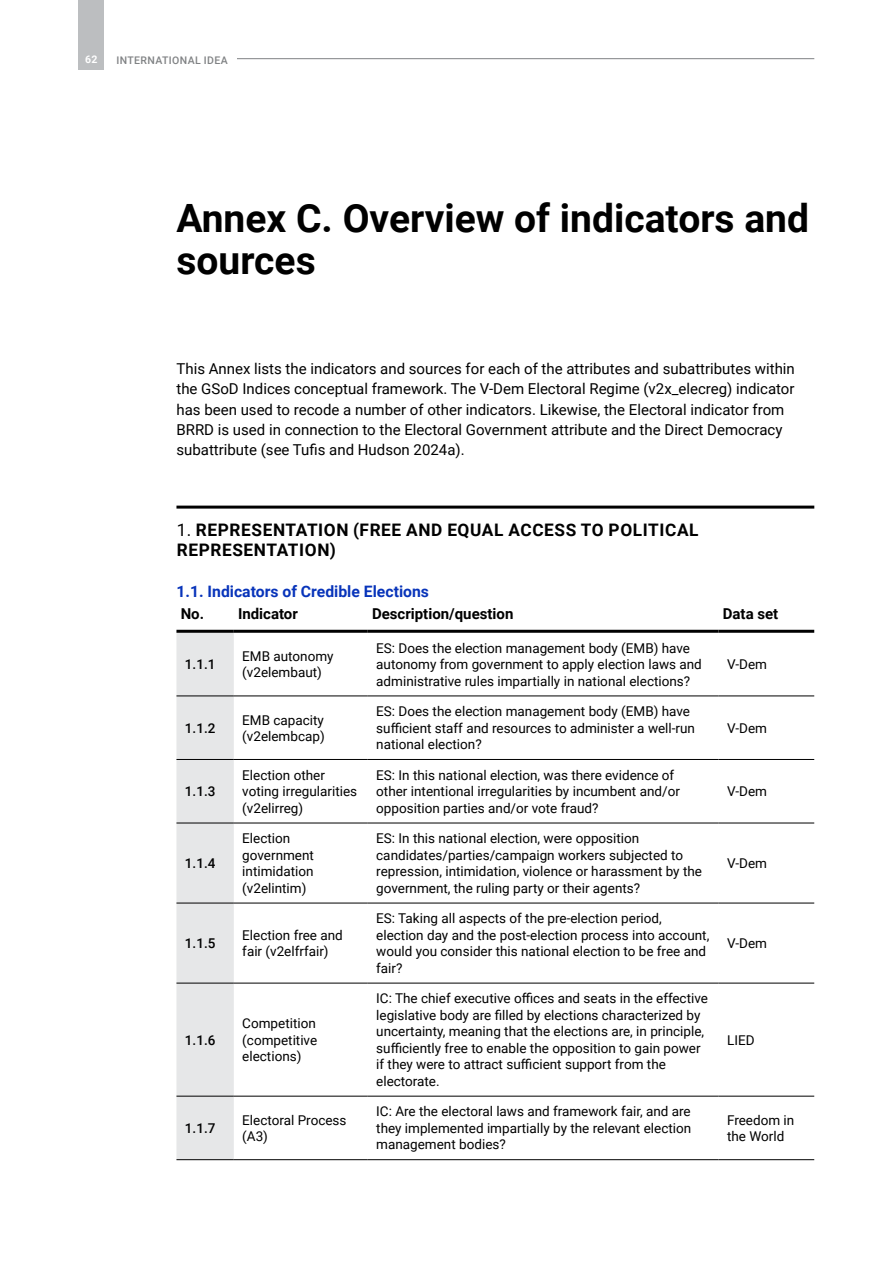
<style>
.page{position:relative;width:893px;height:1263px;background:#fff}
.page>*{position:absolute;margin:0;border:0;box-sizing:border-box;transform-origin:0 0}
.Heading_Annex{font:700 39px/42px "Roboto";color:#000}
.Heading_2_with_numbering{font:700 17.25px/20.2px "Roboto";letter-spacing:.035em;color:#000}
.Heading_3{font:700 15.75px "Roboto";color:#0834ba}
.Body{font:15px/20.2px "Roboto";color:#000}
.Table_heading{font:700 15px "Roboto";color:#000}
.Table_body{font:13.5px/16.5px "Roboto";color:#000}
.Table_left_heading{font:500 13.5px "Roboto";color:#000}
.t1{font:500 10.5px "Roboto";letter-spacing:.035em;color:#808284}
.t2{font:700 10.5px "Roboto";color:#fff}
.s1{font-weight:400}
</style>
<div class="page">
<hr style="left:176px;top:506px;width:638px;height:3px;background:#000">
<div style="left:176px;top:633px;width:58px;height:526px;background:#e6e7e8"></div>
<hr style="left:176px;top:630px;width:58px;height:3px;background:#000">
<hr style="left:234px;top:630px;width:134px;height:3px;background:#000">
<hr style="left:368px;top:630px;width:351px;height:3px;background:#000">
<hr style="left:719px;top:630px;width:95px;height:3px;background:#000">
<hr style="left:176px;top:695px;width:58px;height:1px;background:#000">
<hr style="left:234px;top:695px;width:134px;height:1px;background:#000">
<hr style="left:368px;top:695px;width:351px;height:1px;background:#000">
<hr style="left:719px;top:695px;width:95px;height:1px;background:#000">
<hr style="left:176px;top:759px;width:58px;height:1px;background:#000">
<hr style="left:234px;top:759px;width:134px;height:1px;background:#000">
<hr style="left:368px;top:759px;width:351px;height:1px;background:#000">
<hr style="left:719px;top:759px;width:95px;height:1px;background:#000">
<hr style="left:176px;top:823px;width:58px;height:1px;background:#000">
<hr style="left:234px;top:823px;width:134px;height:1px;background:#000">
<hr style="left:368px;top:823px;width:351px;height:1px;background:#000">
<hr style="left:719px;top:823px;width:95px;height:1px;background:#000">
<hr style="left:176px;top:903px;width:58px;height:1px;background:#000">
<hr style="left:234px;top:903px;width:134px;height:1px;background:#000">
<hr style="left:368px;top:903px;width:351px;height:1px;background:#000">
<hr style="left:719px;top:903px;width:95px;height:1px;background:#000">
<hr style="left:176px;top:983px;width:58px;height:1px;background:#000">
<hr style="left:234px;top:983px;width:134px;height:1px;background:#000">
<hr style="left:368px;top:983px;width:351px;height:1px;background:#000">
<hr style="left:719px;top:983px;width:95px;height:1px;background:#000">
<hr style="left:176px;top:1096px;width:58px;height:1px;background:#000">
<hr style="left:234px;top:1096px;width:134px;height:1px;background:#000">
<hr style="left:368px;top:1096px;width:351px;height:1px;background:#000">
<hr style="left:719px;top:1096px;width:95px;height:1px;background:#000">
<hr style="left:176px;top:1159px;width:58px;height:1px;background:#000">
<hr style="left:234px;top:1159px;width:134px;height:1px;background:#000">
<hr style="left:368px;top:1159px;width:351px;height:1px;background:#000">
<hr style="left:719px;top:1159px;width:95px;height:1px;background:#000">
<hr style="left:119px;top:58px;width:695px;height:1px;background:#808284">
<div style="left:79px;top:0;width:25px;height:70px;background:#bcbec0"></div>
<div style="left:116px;top:55px;width:121px;height:9px;background:#fff"></div>
<p class="t2" style="left:85px;top:52px;width:14px">62</p>
<p class="t1" style="left:117px;top:53px;width:113px">INTERNATIONAL IDEA</p>
<p class="Heading_Annex" style="left:176px;top:196px;width:634px">Annex C. Overview of indicators and sources</p>
<p class="Body" style="left:176px;top:358px;width:620px">This Annex lists the indicators and sources for each of the attributes and subattributes within the GSoD Indices conceptual framework. The V-Dem Electoral Regime (v2x_elecreg) indicator has been used to recode a number of other indicators. Likewise, the Electoral indicator from BRRD is used in connection to the Electoral Government attribute and the Direct Democracy subattribute (see Tufis and Hudson 2024a).</p>
<p class="Heading_2_with_numbering" style="left:177px;top:519px;width:523px"><span class="s1">1.</span> REPRESENTATION (FREE AND EQUAL ACCESS TO POLITICAL<br>REPRESENTATION)</p>
<p class="Heading_3" style="left:176px;top:580px;width:254px">1.1. Indicators of Credible Elections</p>
<p class="Table_heading" style="left:181px;top:603px;width:25px">No.</p>
<p class="Table_heading" style="left:238px;top:603px;width:61px">Indicator</p>
<p class="Table_heading" style="left:372px;top:603px;width:143px">Description/question</p>
<p class="Table_heading" style="left:723px;top:603px;width:57px">Data set</p>
<p class="Table_left_heading" style="left:185px;top:655px;width:32px">1.1.1</p>
<p class="Table_body" style="left:242px;top:647px;width:93px">EMB autonomy (v2elembaut)</p>
<p class="Table_body" style="left:376px;top:639px;width:327px">ES: Does the election management body (EMB) have autonomy from government to apply election laws and administrative rules impartially in national elections?</p>
<p class="Table_body" style="left:727px;top:656px;width:41px">V-Dem</p>
<p class="Table_left_heading" style="left:185px;top:718px;width:32px">1.1.2</p>
<p class="Table_body" style="left:242px;top:711px;width:84px">EMB capacity (v2elembcap)</p>
<p class="Table_body" style="left:376px;top:703px;width:320px">ES: Does the election management body (EMB) have sufficient staff and resources to administer a well-run national election?</p>
<p class="Table_left_heading" style="left:185px;top:782px;width:32px">1.1.3</p>
<p class="Table_left_heading" style="left:185px;top:854px;width:32px">1.1.4</p>
<p class="Table_body" style="left:242px;top:766px;width:116px">Election other voting irregularities (v2elirreg)</p>
<p class="Table_body" style="left:376px;top:766px;width:305px">ES: In this national election, was there evidence of other intentional irregularities by incumbent and/or opposition parties and/or vote fraud?</p>
<p class="Table_body" style="left:242px;top:830px;width:73px">Election government intimidation (v2elintim)</p>
<p class="Table_body" style="left:376px;top:830px;width:327px">ES: In this national election, were opposition candidates/parties/campaign workers subjected to repression, intimidation, violence or harassment by the government, the ruling party or their agents?</p>
<p class="Table_left_heading" style="left:185px;top:934px;width:32px">1.1.5</p>
<p class="Table_body" style="left:242px;top:926px;width:102px">Election free and fair (v2elfrfair)</p>
<p class="Table_left_heading" style="left:185px;top:1030px;width:32px">1.1.6</p>
<p class="Table_body" style="left:242px;top:1015px;width:76px;text-align:justify">Competition (competitive elections)</p>
<p class="Table_body" style="left:376px;top:910px;width:335px">ES: Taking all aspects of the pre-election period, election day and the post-election process into account, would you consider this national election to be free and fair?</p>
<p class="Table_body" style="left:376px;top:990px;width:333px">IC: The chief executive offices and seats in the effective legislative body are filled by elections characterized by uncertainty, meaning that the elections are, in principle, sufficiently free to enable the opposition to gain power if they were to attract sufficient support from the electorate.</p>
<p class="Table_body" style="left:727px;top:719px;width:41px">V-Dem</p>
<p class="Table_body" style="left:727px;top:783px;width:41px">V-Dem</p>
<p class="Table_body" style="left:727px;top:854px;width:41px">V-Dem</p>
<p class="Table_body" style="left:727px;top:934px;width:41px">V-Dem</p>
<p class="Table_body" style="left:727px;top:1031px;width:29px">LIED</p>
<p class="Table_left_heading" style="left:185px;top:1119px;width:32px">1.1.7</p>
<p class="Table_body" style="left:242px;top:1111px;width:106px">Electoral Process (A3)</p>
<p class="Table_body" style="left:376px;top:1103px;width:316px;text-align:justify">IC: Are the electoral laws and framework fair, and are they implemented impartially by the relevant election management bodies?</p>
<p class="Table_body" style="left:727px;top:1111px;width:69px">Freedom in the World</p>
</div>
